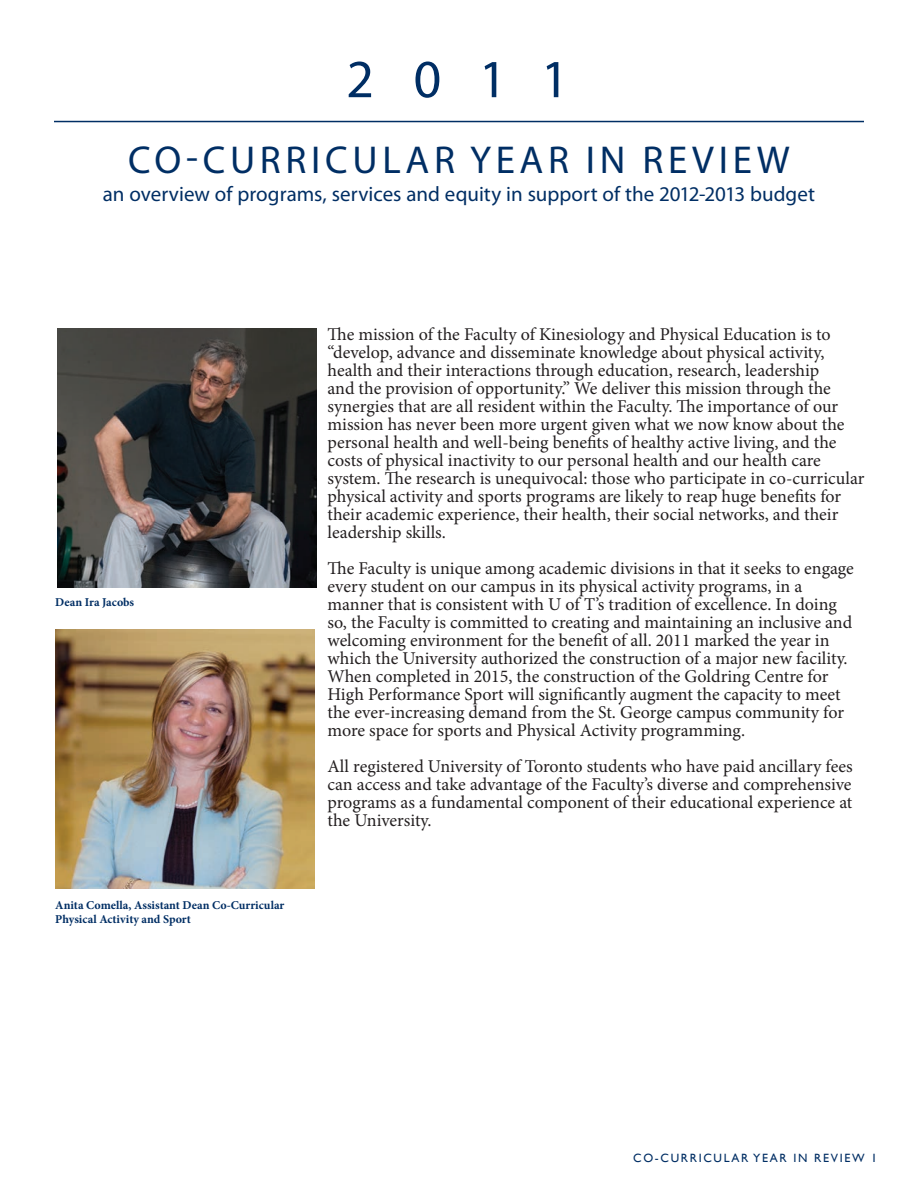
<style>
.page{position:relative;width:918px;height:1188px;background:#fff}
.page>*{position:absolute;margin:0;border:0;box-sizing:border-box;transform-origin:0 0}
.t1{font:54px "Myriad Pro";color:#002e64}
.t2{font:39px "Myriad Pro";letter-spacing:.12em;color:#002e64}
.t3{font:21px "Myriad Pro";color:#002e64}
.t4{font:18px/18px "Minion Pro";color:#231f20}
.t5{font:700 12px/13.5px "Minion Pro";color:#002e64}
.t6{font:12px "Gill Sans";letter-spacing:.14em;color:#002e64}
</style>
<div class="page">
<img style="left:58px;top:328px;width:259px;height:259px">
<img style="left:55px;top:630px;width:260px;height:259px">
<hr style="left:54px;top:121px;width:810px;height:1px;background:#002e64">
<p class="t1" style="left:346px;top:46px;width:224px">2011</p>
<p class="t2" style="left:128px;top:136px;width:663px">Co-CurriCular Year in review</p>
<p class="t3" style="left:103px;top:181px;width:714px">an overview of programs, services and equity in support of the 2012-2013 budget</p>
<p class="t5" style="left:55px;top:595px;width:80px">Dean Ira Jacobs</p>
<p class="t5" style="left:55px;top:898px;width:231px">Anita Comella, Assistant Dean Co-Curricular<br>Physical Activity and Sport</p>
<p class="t4" style="left:327px;top:325px;width:539px">The mission of the Faculty of Kinesiology and Physical Education is to “develop, advance and disseminate knowledge about physical activity, health and their interactions through education, research, leadership<br>and the provision of opportunity.” We deliver this mission through the synergies that are all resident within the Faculty. The importance of our mission has never been more urgent given what we now know about the personal health and well-being benefits of healthy active living, and the costs of physical inactivity to our personal health and our health care system. The research is unequivocal: those who participate in co-curricular physical activity and sports programs are likely to reap huge benefits for their academic experience, their health, their social networks, and their leadership skills.</p>
<p class="t4" style="left:327px;top:559px;width:528px">The Faculty is unique among academic divisions in that it seeks to engage every student on our campus in its physical activity programs, in a manner that is consistent with U of T’s tradition of excellence. In doing so, the Faculty is committed to creating and maintaining an inclusive and welcoming environment for the benefit of all. 2011 marked the year in which the University authorized the construction of a major new facility.<br>When completed in 2015, the construction of the Goldring Centre for High Performance Sport will significantly augment the capacity to meet the ever-increasing demand from the St. George campus community for more space for sports and Physical Activity programming.</p>
<p class="t4" style="left:327px;top:757px;width:527px;text-align:justify">All registered University of Toronto students who have paid ancillary fees can access and take advantage of the Faculty’s diverse and comprehensive programs as a fundamental component of their educational experience at the University.</p>
<p class="t6" style="left:633px;top:1151px;width:245px">CO-CURRICULAR YEAR IN REVIEW 1</p>
</div>
